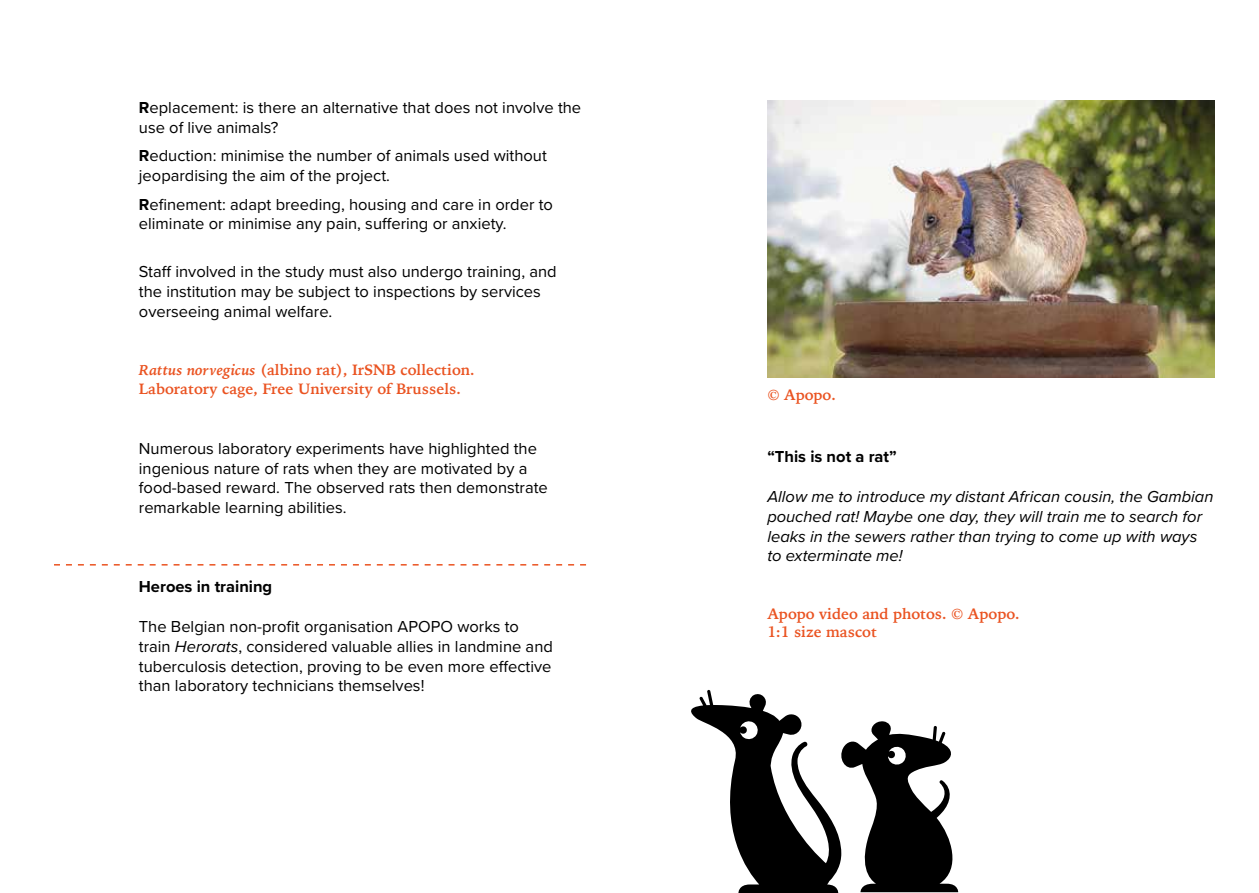
<style>
.page{position:relative;width:1259px;height:893px;background:#fff}
.page>*{position:absolute;margin:0;border:0;box-sizing:border-box;transform-origin:0 0}
.t1{font:16.5px/19.8px "Proxima Nova";color:#000}
.t2{font:italic 16.5px/19.8px "Proxima Nova";color:#000}
.t3{font:700 16.5px "Proxima Nova";color:#000}
.t4{font:700 15px/18px "Iowan Old Style";color:#ea5321}
.s1{font-weight:700}
.s2{font-style:italic}
</style>
<div class="page">
<img style="left:767px;top:100px;width:447px;height:278px">
<svg style="left:691px;top:690px;width:268px;height:203px"></svg>
<svg style="left:54px;top:564px;width:532px;height:2px"></svg>
<p class="t1" style="left:139px;top:97px;width:444px"><span class="s1">R</span>eplacement: is there an alternative that does not involve the use of live animals?</p>
<p class="t1" style="left:139px;top:145px;width:409px"><span class="s1">R</span>eduction: minimise the number of animals used without jeopardising the aim of the project.</p>
<p class="t1" style="left:139px;top:193px;width:416px"><span class="s1">R</span>efinement: adapt breeding, housing and care in order to eliminate or minimise any pain, suffering or anxiety.</p>
<p class="t1" style="left:139px;top:261px;width:419px">Staff involved in the study must also undergo training, and the institution may be subject to inspections by services overseeing animal welfare.</p>
<p class="t4" style="left:139px;top:359px;width:337px;line-height:19.8px"><span class="s2">Rattus norvegicus</span> (albino rat), IrSNB collection.<br>Laboratory cage, Free University of Brussels.</p>
<p class="t1" style="left:139px;top:438px;width:410px">Numerous laboratory experiments have highlighted the ingenious nature of rats when they are motivated by a food-based reward. The observed rats then demonstrate remarkable learning abilities.</p>
<p class="t3" style="left:139px;top:575px;width:135px">Heroes in training</p>
<p class="t1" style="left:139px;top:616px;width:415px">The Belgian non-profit organisation APOPO works to train <span class="s2">Herorats</span>, considered valuable allies in landmine and tuberculosis detection, proving to be even more effective than laboratory technicians themselves!</p>
<p class="t4" style="left:767px;top:384px;width:70px">© Apopo.</p>
<p class="t3" style="left:767px;top:444px;width:131px">“This is not a rat”</p>
<p class="t2" style="left:767px;top:486px;width:448px">Allow me to introduce my distant African cousin, the Gambian pouched rat! Maybe one day, they will train me to search for leaks in the sewers rather than trying to come up with ways to exterminate me!</p>
<p class="t4" style="left:767px;top:604px;width:254px">Apopo video and photos. © Apopo.<br>1:1 size mascot</p>
</div>
